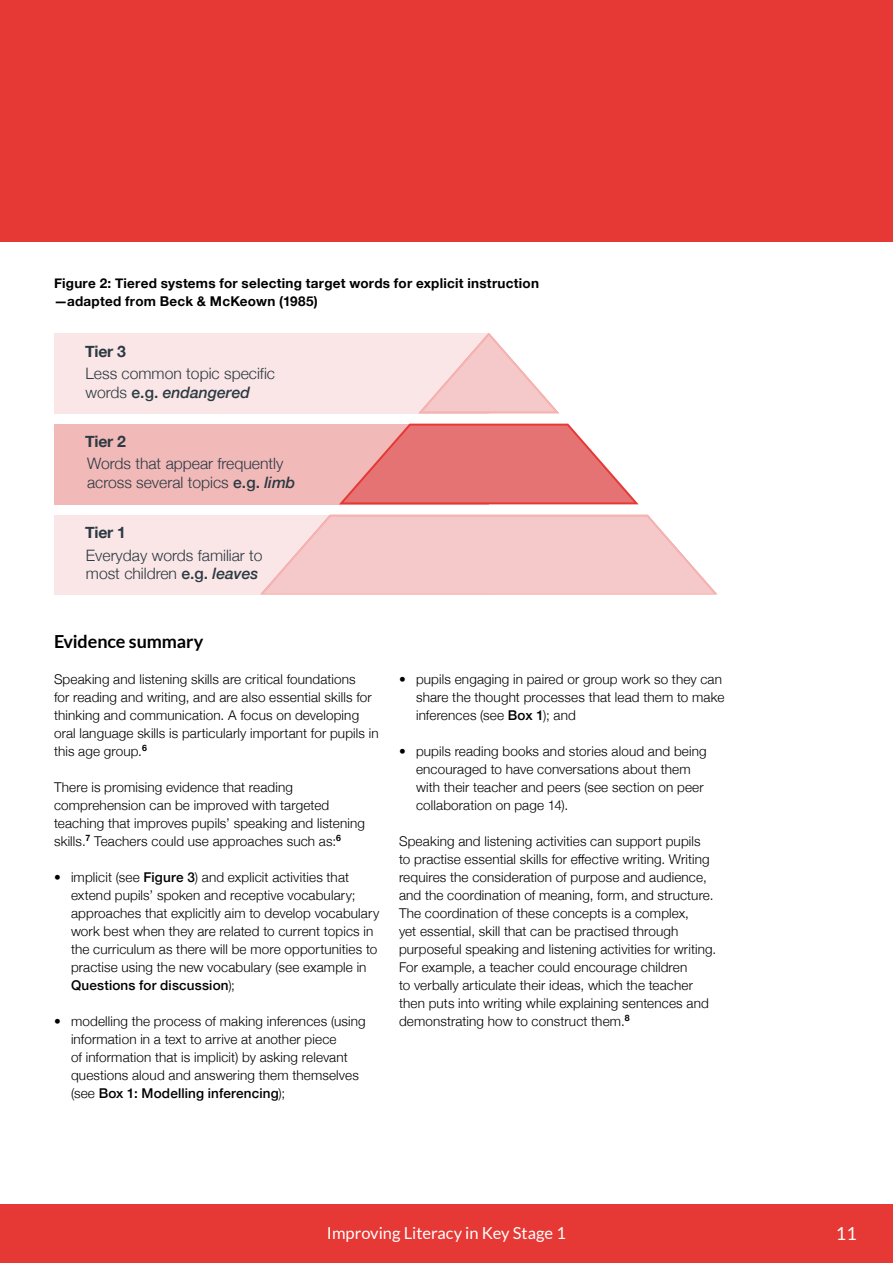
<style>
.page{position:relative;width:893px;height:1263px;background:#fff}
.page>*{position:absolute;margin:0;border:0;box-sizing:border-box;transform-origin:0 0}
.t1{font:700 18px "Lato";letter-spacing:-.005em;color:#000}
.t2{font:18px "Lato";color:#fff}
.t3{font:16.5px "Lato";color:#fff}
.t4{font:300 15.75px/18.9px "Helvetica Neue";color:#2b3a42}
.t5{font:15.75px/18.9px "Helvetica Neue";color:#000}
.t6{font:700 15.75px "Helvetica Neue";letter-spacing:-.02em;color:#2b3a42}
.t7{font:300 13.5px/18px "Helvetica Neue";letter-spacing:.01em;color:#000}
.t8{font:700 13.5px/18px "Helvetica Neue";letter-spacing:.02em;color:#000}
.s1{color:#1d1d1b}
.s2{font-weight:500}
.s3{font-weight:500;font-style:italic}
</style>
<div class="page">
<div style="left:0;top:1205px;width:893px;height:58px;background:#e63835"></div>
<div style="left:0;top:0;width:893px;height:242px;background:#e63835"></div>
<div style="left:54px;top:333px;width:435px;height:80px;background:#fae6e6"></div>
<div style="left:54px;top:424px;width:435px;height:80px;background:#f2b9b9"></div>
<div style="left:54px;top:515px;width:435px;height:79px;background:#fae6e6"></div>
<svg style="left:260px;top:413px;width:388px;height:102px"></svg>
<svg style="left:339px;top:424px;width:300px;height:80px"></svg>
<svg style="left:419px;top:333px;width:140px;height:80px"></svg>
<svg style="left:261px;top:515px;width:456px;height:79px;background:#f6cece"></svg>
<p class="t8" style="left:54px;top:275px;width:487px">Figure 2: Tiered systems for selecting target words for explicit instruction —adapted from Beck &amp; McKeown (1985)</p>
<p class="t5" style="left:120px;top:278px;width:446px;text-indent:-67px"><span class="s1">Figure 1:</span> Tiered systems for selecting target words for explicit instruction —adapted from Beck &amp; McKeown (1985)</p>
<p class="t6" style="left:85px;top:339px;width:42px">Tier 3</p>
<p class="t4" style="left:86px;top:363px;width:191px">Less common topic specific words <span class="s2">e.g.</span> <span class="s3">endangered</span></p>
<p class="t6" style="left:85px;top:429px;width:42px">Tier 2</p>
<p class="t4" style="left:87px;top:452px;width:210px">Words that appear frequently across several topics <span class="s2">e.g.</span> <span class="s3">limb</span></p>
<p class="t6" style="left:85px;top:520px;width:42px">Tier 1</p>
<p class="t4" style="left:86px;top:544px;width:178px">Everyday words familiar to most children <span class="s2">e.g.</span> <span class="s3">leaves</span></p>
<h1 class="t1" style="left:54px;top:631px;width:151px">Evidence summary</h1>
<p class="t7" style="left:54px;top:669px;width:326px">Speaking and listening skills are critical foundations<br>for reading and writing, and are also essential skills for thinking and communication. A focus on developing oral language skills is particularly important for pupils in this age group.<sup>6</sup></p>
<p class="t7" style="left:54px;top:777px;width:312px">There is promising evidence that reading comprehension can be improved with targeted teaching that improves pupils’ speaking and listening skills.<sup>7</sup> Teachers could use approaches such as:<sup>6</sup></p>
<p class="t7" style="left:71px;top:867px;width:310px;text-indent:-17px">• implicit (see <span class="s2">Figure 3</span>) and explicit activities that extend pupils’ spoken and receptive vocabulary; approaches that explicitly aim to develop vocabulary work best when they are related to current topics in the curriculum as there will be more opportunities to practise using the new vocabulary (see example in <span class="s2">Questions for discussion</span>);</p>
<p class="t7" style="left:71px;top:1011px;width:296px;text-indent:-17px">• modelling the process of making inferences (using information in a text to arrive at another piece<br>of information that is implicit) by asking relevant questions aloud and answering them themselves (see <span class="s2">Box 1: Modelling inferencing</span>);</p>
<p class="t7" style="left:416px;top:669px;width:310px;text-indent:-17px">• pupils engaging in paired or group work so they can share the thought processes that lead them to make inferences (see <span class="s2">Box 1</span>); and</p>
<p class="t7" style="left:416px;top:741px;width:292px;text-indent:-17px">• pupils reading books and stories aloud and being encouraged to have conversations about them with their teacher and peers (see section on peer collaboration on page 14).</p>
<p class="t7" style="left:399px;top:831px;width:319px">Speaking and listening activities can support pupils<br>to practise essential skills for effective writing. Writing requires the consideration of purpose and audience, and the coordination of meaning, form, and structure.<br>The coordination of these concepts is a complex,<br>yet essential, skill that can be practised through purposeful speaking and listening activities for writing.<br>For example, a teacher could encourage children<br>to verbally articulate their ideas, which the teacher then puts into writing while explaining sentences and demonstrating how to construct them.<sup>8</sup></p>
<p class="t3" style="left:327px;top:1224px;width:241px">Improving Literacy in Key Stage 1</p>
<h1 class="t2" style="left:836px;top:1224px;width:22px">11</h1>
</div>
